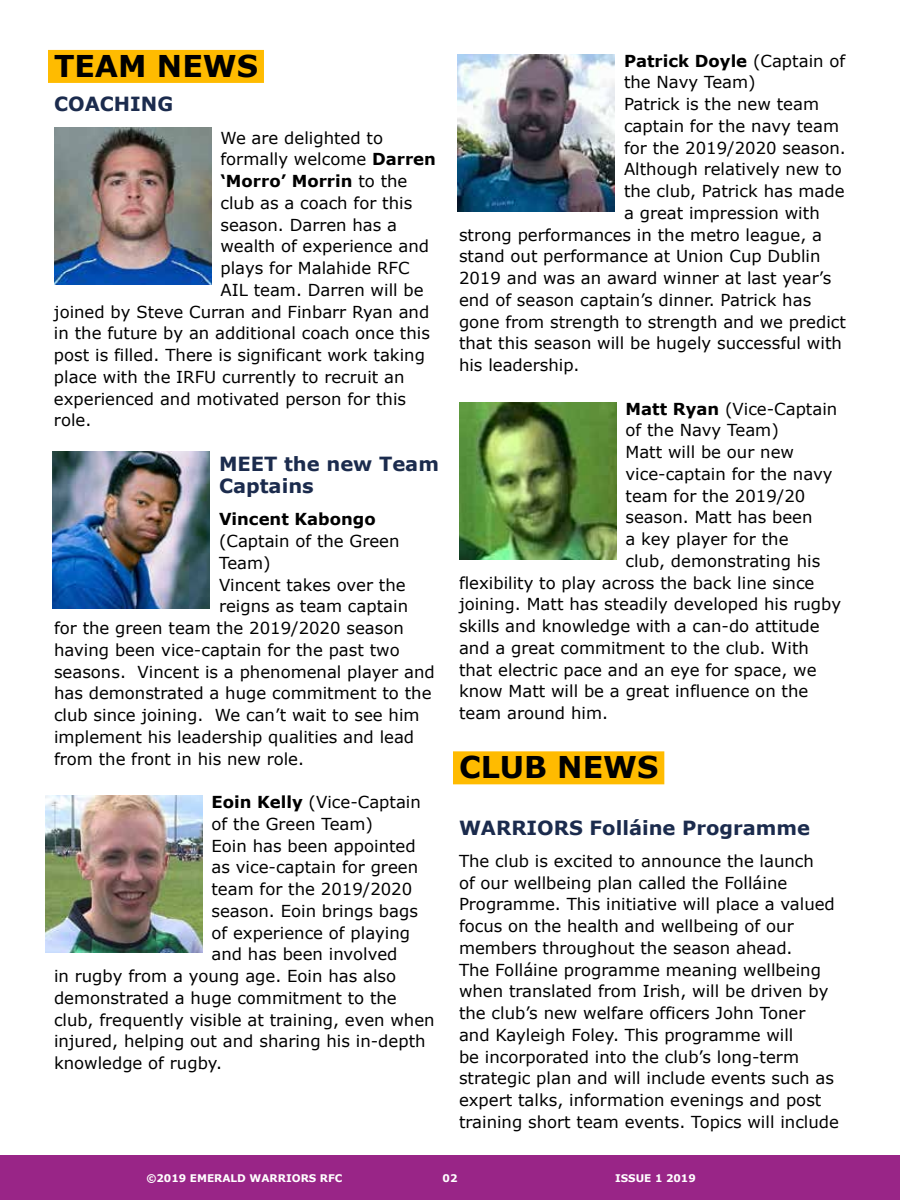
<style>
.page{position:relative;width:900px;height:1200px;background:#fff}
.page>*{position:absolute;margin:0;border:0;box-sizing:border-box;transform-origin:0 0}
.t1{font:700 30px "Verdana";color:#000}
.t2{font:700 19.5px/22.5px "Verdana";color:#1b2b4d}
.t3{font:16.5px/21.8px "Verdana";color:#000}
.t4{font:700 16.5px "Verdana";color:#000}
.t5{font:700 10.5px "Verdana";color:#fff}
.s1{font-weight:700}
.s2{font-weight:400}
</style>
<div class="page">
<div style="left:48px;top:50px;width:216px;height:33px;background:#fb0"></div>
<div style="left:453px;top:751px;width:211px;height:33px;background:#fb0"></div>
<img style="left:54px;top:128px;width:158px;height:157px">
<img style="left:52px;top:452px;width:158px;height:157px">
<img style="left:45px;top:795px;width:157px;height:157px">
<img style="left:458px;top:54px;width:157px;height:158px">
<img style="left:459px;top:402px;width:157px;height:158px">
<div style="left:0;top:1155px;width:900px;height:45px;background:#992587"></div>
<h1 class="t1" style="left:54px;top:47px;width:205px">TEAM NEWS</h1>
<p class="t2" style="left:54px;top:93px;width:121px">COACHING</p>
<p class="t3" style="left:220px;top:127px;width:164px">We are delighted to</p>
<p class="t3" style="left:220px;top:149px;width:217px">formally welcome <span class="s1">Darren</span></p>
<p class="t4" style="left:220px;top:170px;width:188px">‘Morro’ Morrin <span class="s2">to the</span></p>
<p class="t3" style="left:220px;top:192px;width:193px">club as a coach for this</p>
<p class="t3" style="left:220px;top:214px;width:178px">season. Darren has a</p>
<p class="t3" style="left:220px;top:236px;width:210px">wealth of experience and</p>
<p class="t3" style="left:220px;top:258px;width:191px">plays for Malahide RFC</p>
<p class="t3" style="left:220px;top:279px;width:205px">AIL team. Darren will be</p>
<p class="t3" style="left:54px;top:301px;width:377px">joined by Steve Curran and Finbarr Ryan and</p>
<p class="t3" style="left:54px;top:323px;width:378px">in the future by an additional coach once this</p>
<p class="t3" style="left:54px;top:345px;width:373px">post is filled. There is significant work taking</p>
<p class="t3" style="left:54px;top:366px;width:352px">place with the IRFU currently to recruit an</p>
<p class="t3" style="left:54px;top:388px;width:354px">experienced and motivated person for this</p>
<p class="t3" style="left:54px;top:410px;width:39px">role.</p>
<p class="t2" style="left:219px;top:453px;width:221px">MEET the new Team<br>Captains</p>
<p class="t4" style="left:219px;top:509px;width:158px">Vincent Kabongo</p>
<p class="t3" style="left:219px;top:531px;width:182px">(Captain of the Green</p>
<p class="t3" style="left:219px;top:552px;width:53px">Team)</p>
<p class="t3" style="left:219px;top:574px;width:188px">Vincent takes over the</p>
<p class="t3" style="left:219px;top:596px;width:191px">reigns as team captain</p>
<p class="t3" style="left:54px;top:618px;width:351px">for the green team the 2019/2020 season</p>
<p class="t3" style="left:54px;top:639px;width:347px">having been vice-captain for the past two</p>
<p class="t3" style="left:54px;top:661px;width:382px">seasons. Vincent is a phenomenal player and</p>
<p class="t3" style="left:54px;top:683px;width:379px">has demonstrated a huge commitment to the</p>
<p class="t3" style="left:54px;top:705px;width:367px">club since joining. We can’t wait to see him</p>
<p class="t3" style="left:54px;top:726px;width:362px">implement his leadership qualities and lead</p>
<p class="t3" style="left:54px;top:748px;width:252px">from the front in his new role.</p>
<p class="t3" style="left:211px;top:792px;width:211px"><span class="s1">Eoin Kelly</span> (Vice-Captain</p>
<p class="t3" style="left:211px;top:813px;width:163px">of the Green Team)</p>
<p class="t3" style="left:211px;top:835px;width:206px">Eoin has been appointed</p>
<p class="t3" style="left:211px;top:857px;width:208px">as vice-captain for green</p>
<p class="t3" style="left:211px;top:879px;width:202px">team for the 2019/2020</p>
<p class="t3" style="left:211px;top:900px;width:208px">season. Eoin brings bags</p>
<p class="t3" style="left:211px;top:922px;width:200px">of experience of playing</p>
<p class="t3" style="left:211px;top:944px;width:188px">and has been involved</p>
<p class="t3" style="left:54px;top:966px;width:344px">in rugby from a young age. Eoin has also</p>
<p class="t3" style="left:54px;top:987px;width:344px">demonstrated a huge commitment to the</p>
<p class="t3" style="left:54px;top:1009px;width:382px">club, frequently visible at training, even when</p>
<p class="t3" style="left:54px;top:1031px;width:373px">injured, helping out and sharing his in-depth</p>
<p class="t3" style="left:54px;top:1052px;width:170px">knowledge of rugby.</p>
<p class="t4" style="left:624px;top:50px;width:223px">Patrick Doyle <span class="s2">(Captain of</span></p>
<p class="t3" style="left:624px;top:72px;width:133px">the Navy Team)</p>
<p class="t3" style="left:624px;top:93px;width:197px">Patrick is the new team</p>
<p class="t3" style="left:624px;top:115px;width:217px">captain for the navy team</p>
<p class="t3" style="left:624px;top:137px;width:223px">for the 2019/2020 season.</p>
<p class="t3" style="left:624px;top:159px;width:219px">Although relatively new to</p>
<p class="t3" style="left:624px;top:180px;width:222px">the club, Patrick has made</p>
<p class="t3" style="left:624px;top:202px;width:197px">a great impression with</p>
<p class="t3" style="left:459px;top:224px;width:365px">strong performances in the metro league, a</p>
<p class="t3" style="left:459px;top:246px;width:363px">stand out performance at Union Cup Dublin</p>
<p class="t3" style="left:459px;top:267px;width:374px">2019 and was an award winner at last year’s</p>
<p class="t3" style="left:459px;top:289px;width:354px">end of season captain’s dinner. Patrick has</p>
<p class="t3" style="left:459px;top:311px;width:388px">gone from strength to strength and we predict</p>
<p class="t3" style="left:459px;top:333px;width:384px">that this season will be hugely successful with</p>
<p class="t3" style="left:459px;top:354px;width:122px">his leadership.</p>
<p class="t3" style="left:626px;top:398px;width:213px"><span class="s1">Matt Ryan</span> (Vice-Captain</p>
<p class="t3" style="left:626px;top:420px;width:155px">of the Navy Team)</p>
<p class="t3" style="left:626px;top:441px;width:170px">Matt will be our new</p>
<p class="t3" style="left:626px;top:463px;width:209px">vice-captain for the navy</p>
<p class="t3" style="left:626px;top:485px;width:181px">team for the 2019/20</p>
<p class="t3" style="left:626px;top:507px;width:189px">season. Matt has been</p>
<p class="t3" style="left:626px;top:528px;width:165px">a key player for the</p>
<p class="t3" style="left:626px;top:550px;width:196px">club, demonstrating his</p>
<p class="t3" style="left:459px;top:572px;width:357px">flexibility to play across the back line since</p>
<p class="t3" style="left:459px;top:594px;width:384px">joining. Matt has steadily developed his rugby</p>
<p class="t3" style="left:459px;top:615px;width:362px">skills and knowledge with a can-do attitude</p>
<p class="t3" style="left:459px;top:637px;width:352px">and a great commitment to the club. With</p>
<p class="t3" style="left:459px;top:659px;width:359px">that electric pace and an eye for space, we</p>
<p class="t3" style="left:459px;top:681px;width:351px">know Matt will be a great influence on the</p>
<p class="t3" style="left:459px;top:702px;width:151px">team around him.</p>
<h1 class="t1" style="left:459px;top:748px;width:201px">CLUB NEWS</h1>
<p class="t2" style="left:459px;top:816px;width:353px">WARRIORS Folláine Programme</p>
<p class="t3" style="left:459px;top:850px;width:382px">The club is excited to announce the launch<br>of our wellbeing plan called the Folláine Programme. This initiative will place a valued focus on the health and wellbeing of our members throughout the season ahead.<br>The Folláine programme meaning wellbeing when translated from Irish, will be driven by the club’s new welfare officers John Toner and Kayleigh Foley. This programme will<br>be incorporated into the club’s long-term strategic plan and will include events such as expert talks, information evenings and post training short team events. Topics will include</p>
<p class="t5" style="left:146px;top:1171px;width:198px">©2019 EMERALD WARRIORS RFC</p>
<p class="t5" style="left:443px;top:1171px;width:16px">02</p>
<p class="t5" style="left:615px;top:1171px;width:82px">ISSUE 1 2019</p>
</div>
